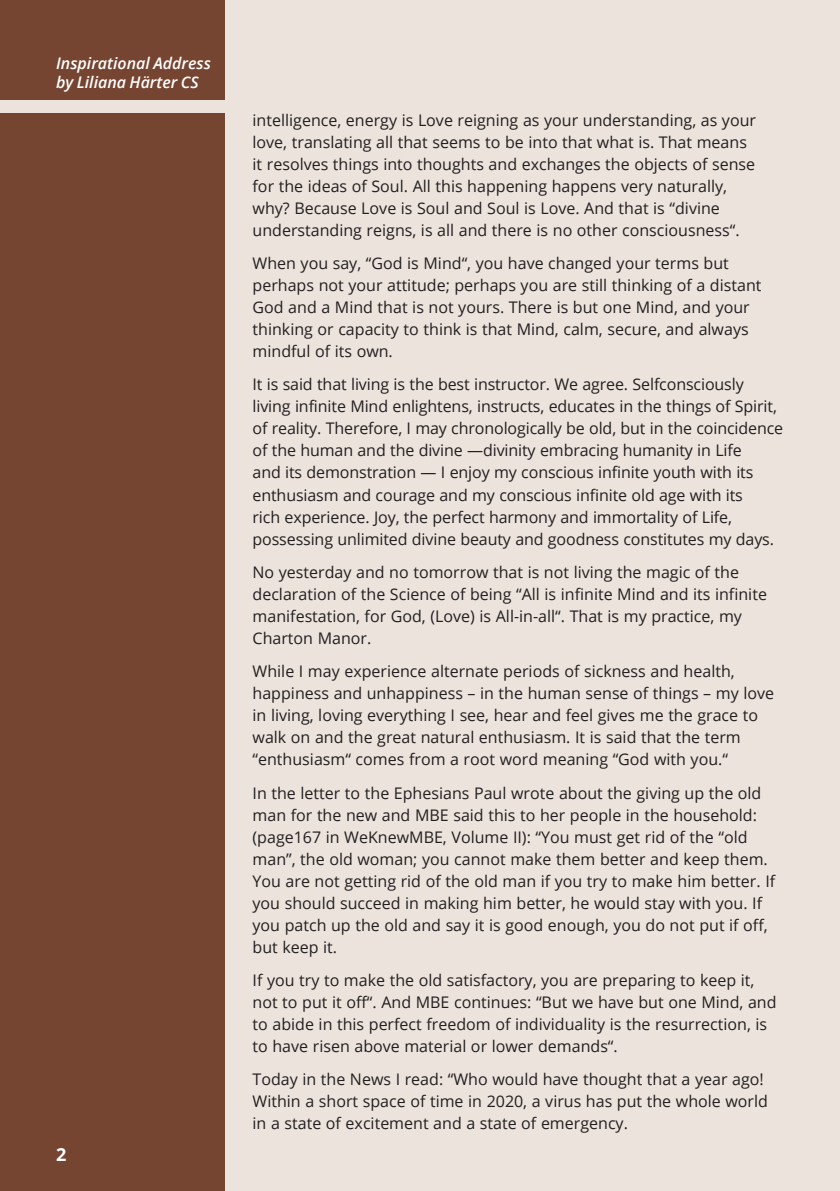
<style>
.page{position:relative;width:840px;height:1191px;background:#fff}
.page>*{position:absolute;margin:0;border:0;box-sizing:border-box;transform-origin:0 0}
.t1{font:700 18px "Open Sans";color:#fff}
.t2{font:16px/22px "Open Sans";color:#231f20}
.t3{font:italic 600 16px/19.2px "Open Sans";color:#fff}
</style>
<div class="page">
<div style="left:0;top:0;width:839px;height:1191px;background:#ebe3dc"></div>
<div style="left:0;top:0;width:224px;height:99px;background:#764531"></div>
<div style="left:0;top:113px;width:224px;height:1078px;background:#764531"></div>
<p class="t3" style="left:56px;top:53px;width:156px">Inspirational Address by Liliana Härter CS</p>
<p class="t1" style="left:56px;top:1141px;width:12px">2</p>
<p class="t2" style="left:252px;top:108px;width:504px">intelligence, energy is Love reigning as your understanding, as your love, translating all that seems to be into that what is. That means it resolves things into thoughts and exchanges the objects of sense for the ideas of Soul. All this happening happens very naturally, why? Because Love is Soul and Soul is Love. And that is “divine understanding reigns, is all and there is no other consciousness“.</p>
<p class="t2" style="left:252px;top:252px;width:510px">When you say, “God is Mind“, you have changed your terms but perhaps not your attitude; perhaps you are still thinking of a distant God and a Mind that is not yours. There is but one Mind, and your thinking or capacity to think is that Mind, calm, secure, and always mindful of its own.</p>
<p class="t2" style="left:252px;top:373px;width:532px">It is said that living is the best instructor. We agree. Selfconsciously living infinite Mind enlightens, instructs, educates in the things of Spirit, of reality. Therefore, I may chronologically be old, but in the coincidence of the human and the divine —divinity embracing humanity in Life<br>and its demonstration — I enjoy my conscious infinite youth with its enthusiasm and courage and my conscious infinite old age with its<br>rich experience. Joy, the perfect harmony and immortality of Life, possessing unlimited divine beauty and goodness constitutes my days.</p>
<p class="t2" style="left:252px;top:560px;width:515px">No yesterday and no tomorrow that is not living the magic of the declaration of the Science of being “All is infinite Mind and its infinite manifestation, for God, (Love) is All-in-all“. That is my practice, my Charton Manor.</p>
<p class="t2" style="left:252px;top:660px;width:522px">While I may experience alternate periods of sickness and health, happiness and unhappiness – in the human sense of things – my love in living, loving everything I see, hear and feel gives me the grace to walk on and the great natural enthusiasm. It is said that the term “enthusiasm“ comes from a root word meaning “God with you.“</p>
<p class="t2" style="left:252px;top:781px;width:524px">In the letter to the Ephesians Paul wrote about the giving up the old man for the new and MBE said this to her people in the household: (page167 in WeKnewMBE, Volume II): “You must get rid of the “old man”, the old woman; you cannot make them better and keep them.<br>You are not getting rid of the old man if you try to make him better. If you should succeed in making him better, he would stay with you. If you patch up the old and say it is good enough, you do not put if off, but keep it.</p>
<p class="t2" style="left:252px;top:968px;width:525px">If you try to make the old satisfactory, you are preparing to keep it, not to put it off“. And MBE continues: “But we have but one Mind, and to abide in this perfect freedom of individuality is the resurrection, is to have risen above material or lower demands“.</p>
<p class="t2" style="left:252px;top:1068px;width:516px">Today in the News I read: “Who would have thought that a year ago!<br>Within a short space of time in 2020, a virus has put the whole world in a state of excitement and a state of emergency.</p>
</div>
